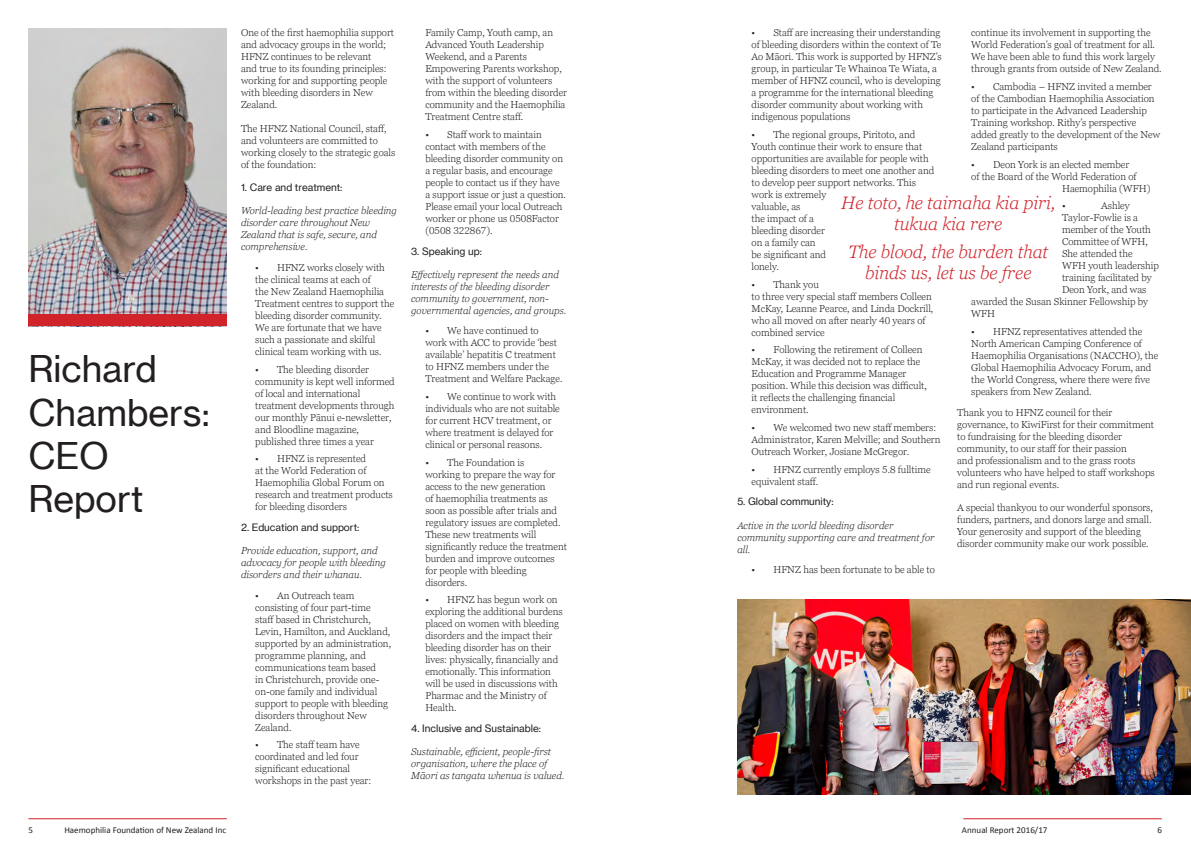
<style>
.page{position:relative;width:1191px;height:842px;background:#fff}
.page>*{position:absolute;margin:0;border:0;box-sizing:border-box;transform-origin:0 0}
.Section_Heading{font:36px/43.2px "Neue Haas Grotesk Text Pro";color:#231f20}
.Section_Heading-2{font:italic 300 18px/21.6px "Georgia Pro";color:#d1232a;text-align:center}
.t1{font:300 10px/12px "Georgia Pro";color:#231f20}
.t2{font:italic 300 10px/12px "Georgia Pro";color:#231f20}
.Sub_sub_heading{font:10px "Neue Haas Grotesk Text Pro";color:#231f20}
.t3{font:9px "Calibri";color:#231f20}
</style>
<div class="page">
<hr style="left:963px;top:818px;width:198px;height:1px;background:#d1232a">
<hr style="left:28px;top:818px;width:199px;height:1px;background:#d1232a">
<img style="left:28px;top:28px;width:199px;height:287px">
<div style="left:28px;top:315px;width:199px;height:11px;background:#d1232a"></div>
<img style="left:737px;top:599px;width:454px;height:196px">
<p class="Section_Heading" style="left:28px;top:348px;width:183px">Richard<br>Chambers:<br>CEO<br>Report</p>
<p class="t1" style="left:241px;top:27px;width:154px">One of the first haemophilia support and advocacy groups in the world;<br>HFNZ continues to be relevant<br>and true to its founding principles: working for and supporting people with bleeding disorders in New<br>Zealand.</p>
<p class="t1" style="left:241px;top:123px;width:156px">The HFNZ National Council, staff, and volunteers are committed to working closely to the strategic goals of the foundation:</p>
<p class="Sub_sub_heading" style="left:241px;top:181px;width:103px">1. Care and treatment:</p>
<p class="t2" style="left:241px;top:205px;width:157px">World-leading best practice bleeding disorder care throughout New<br>Zealand that is safe, secure, and comprehensive.</p>
<p class="t1" style="left:255px;top:262px;width:140px">• HFNZ works closely with the clinical teams at each of<br>the New Zealand Haemophilia<br>Treatment centres to support the bleeding disorder community.<br>We are fortunate that we have such a passionate and skilful clinical team working with us.</p>
<p class="t1" style="left:255px;top:363px;width:141px">• The bleeding disorder community is kept well informed of local and international treatment developments through our monthly Pānui e-newsletter, and Bloodline magazine, published three times a year</p>
<p class="t1" style="left:255px;top:453px;width:139px">• HFNZ is represented<br>at the World Federation of<br>Haemophilia Global Forum on research and treatment products for bleeding disorders</p>
<p class="Sub_sub_heading" style="left:241px;top:521px;width:120px">2. Education and support:</p>
<p class="t2" style="left:241px;top:545px;width:146px">Provide education, support, and advocacy for people with bleeding disorders and their whanau.</p>
<p class="t1" style="left:255px;top:589px;width:137px">• An Outreach team consisting of four part-time staff based in Christchurch,<br>Levin, Hamilton, and Auckland, supported by an administration, programme planning, and communications team based<br>in Christchurch, provide one&shy;on-one family and individual support to people with bleeding disorders throughout New<br>Zealand.</p>
<p class="t1" style="left:255px;top:739px;width:118px">• The staff team have coordinated and led four significant educational workshops in the past year:</p>
<p class="t1" style="left:425px;top:27px;width:143px">Family Camp, Youth camp, an<br>Advanced Youth Leadership<br>Weekend, and a Parents<br>Empowering Parents workshop, with the support of volunteers from within the bleeding disorder community and the Haemophilia<br>Treatment Centre staff.</p>
<p class="t1" style="left:425px;top:129px;width:142px">• Staff work to maintain contact with members of the bleeding disorder community on a regular basis, and encourage people to contact us if they have a support issue or just a question.<br>Please email your local Outreach worker or phone us 0508Factor (0508 322867).</p>
<p class="Sub_sub_heading" style="left:411px;top:245px;width:72px">3. Speaking up:</p>
<p class="t2" style="left:411px;top:269px;width:156px">Effectively represent the needs and interests of the bleeding disorder community to government, non&shy;governmental agencies, and groups.</p>
<p class="t1" style="left:425px;top:325px;width:139px">• We have continued to work with ACC to provide ‘best available’ hepatitis C treatment to HFNZ members under the<br>Treatment and Welfare Package.</p>
<p class="t1" style="left:425px;top:391px;width:136px">• We continue to work with individuals who are not suitable for current HCV treatment, or where treatment is delayed for clinical or personal reasons.</p>
<p class="t1" style="left:425px;top:457px;width:143px">• The Foundation is<br>working to prepare the way for access to the new generation<br>of haemophilia treatments as soon as possible after trials and regulatory issues are completed.<br>These new treatments will significantly reduce the treatment burden and improve outcomes for people with bleeding disorders.</p>
<p class="t1" style="left:425px;top:594px;width:139px">• HFNZ has begun work on exploring the additional burdens placed on women with bleeding disorders and the impact their bleeding disorder has on their lives: physically, financially and emotionally. This information will be used in discussions with<br>Pharmac and the Ministry of<br>Health.</p>
<p class="Sub_sub_heading" style="left:411px;top:722px;width:131px">4. Inclusive and Sustainable:</p>
<p class="t2" style="left:411px;top:746px;width:155px">Sustainable, efficient, people-first organisation, where the place of<br>Māori as tangata whenua is valued.</p>
<p class="t1" style="left:751px;top:27px;width:192px">• Staff are increasing their understanding of bleeding disorders within the context of Te Ao Māori. This work is supported by HFNZ’s group, in particular Te Whainoa Te Wiata, a member of HFNZ council, who is developing a programme for the international bleeding disorder community about working with indigenous populations</p>
<p class="t1" style="left:751px;top:129px;width:184px">• The regional groups, Piritoto, and<br>Youth continue their work to ensure that opportunities are available for people with bleeding disorders to meet one another and to develop peer support networks. This work is extremely<br>valuable, as<br>the impact of a<br>bleeding disorder<br>on a family can<br>be significant and<br>lonely.</p>
<p class="t1" style="left:751px;top:279px;width:183px">• Thank you<br>to three very special staff members Colleen<br>McKay, Leanne Pearce, and Linda Dockrill, who all moved on after nearly 40 years of combined service</p>
<p class="t1" style="left:751px;top:344px;width:177px">• Following the retirement of Colleen McKay, it was decided not to replace the Education and Programme Manager position. While this decision was difficult, it reflects the challenging financial environment.</p>
<p class="t1" style="left:751px;top:422px;width:190px">• We welcomed two new staff members:<br>Administrator, Karen Melville; and Southern<br>Outreach Worker, Josiane McGregor.</p>
<p class="t1" style="left:751px;top:464px;width:180px">• HFNZ currently employs 5.8 fulltime equivalent staff.</p>
<p class="Sub_sub_heading" style="left:737px;top:495px;width:98px">5. Global community:</p>
<p class="t2" style="left:737px;top:519px;width:199px">Active in the world bleeding disorder community supporting care and treatment for all.</p>
<p class="t1" style="left:751px;top:564px;width:185px">• HFNZ has been fortunate to be able to</p>
<p class="t1" style="left:971px;top:27px;width:192px">continue its involvement in supporting the World Federation’s goal of treatment for all.<br>We have been able to fund this work largely through grants from outside of New Zealand.</p>
<p class="t1" style="left:971px;top:81px;width:190px">• Cambodia – HFNZ invited a member of the Cambodian Haemophilia Association to participate in the Advanced Leadership Training workshop. Rithy’s perspective added greatly to the development of the New Zealand participants</p>
<p class="t1" style="left:971px;top:159px;width:159px">• Deon York is an elected member</p>
<p class="t1" style="left:971px;top:171px;width:167px">of the Board of the World Federation of</p>
<p class="t1" style="left:1062px;top:183px;width:90px">Haemophilia (WFH)</p>
<p class="t1" style="left:1062px;top:200px;width:5px">•</p>
<p class="t1" style="left:1101px;top:200px;width:30px">Ashley</p>
<p class="t1" style="left:1062px;top:212px;width:77px">Taylor-Fowlie is a</p>
<p class="t1" style="left:1062px;top:224px;width:90px">member of the Youth</p>
<p class="t1" style="left:1062px;top:236px;width:87px">Committee of WFH,</p>
<p class="t1" style="left:1062px;top:248px;width:72px">She attended the</p>
<p class="t1" style="left:1062px;top:260px;width:98px">WFH youth leadership</p>
<p class="t1" style="left:1062px;top:272px;width:91px">training facilitated by</p>
<p class="t1" style="left:1062px;top:284px;width:86px">Deon York, and was</p>
<p class="t1" style="left:971px;top:296px;width:178px">awarded the Susan Skinner Fellowship by</p>
<p class="t1" style="left:971px;top:308px;width:25px">WFH</p>
<p class="t1" style="left:971px;top:326px;width:188px">• HFNZ representatives attended the North American Camping Conference of Haemophilia Organisations (NACCHO), the Global Haemophilia Advocacy Forum, and the World Congress, where there were five speakers from New Zealand.</p>
<p class="t1" style="left:957px;top:406px;width:199px">Thank you to HFNZ council for their governance, to KiwiFirst for their commitment to fundraising for the bleeding disorder community, to our staff for their passion<br>and professionalism and to the grass roots volunteers who have helped to staff workshops and run regional events.</p>
<p class="t1" style="left:957px;top:502px;width:197px">A special thankyou to our wonderful sponsors, funders, partners, and donors large and small.<br>Your generosity and support of the bleeding disorder community make our work possible.</p>
<p class="Section_Heading-2" style="left:841px;top:192px;width:215px">He toto, he taimaha kia piri, tukua kia rere</p>
<p class="Section_Heading-2" style="left:848px;top:241px;width:201px">The blood, the burden that binds us, let us be free</p>
<p class="t3" style="left:28px;top:824px;width:6px">5</p>
<p class="t3" style="left:64px;top:824px;width:163px">Haemophilia Foundation of New Zealand Inc</p>
<p class="t3" style="left:962px;top:824px;width:87px">Annual Report 2016/17</p>
<p class="t3" style="left:1157px;top:824px;width:6px">6</p>
</div>
